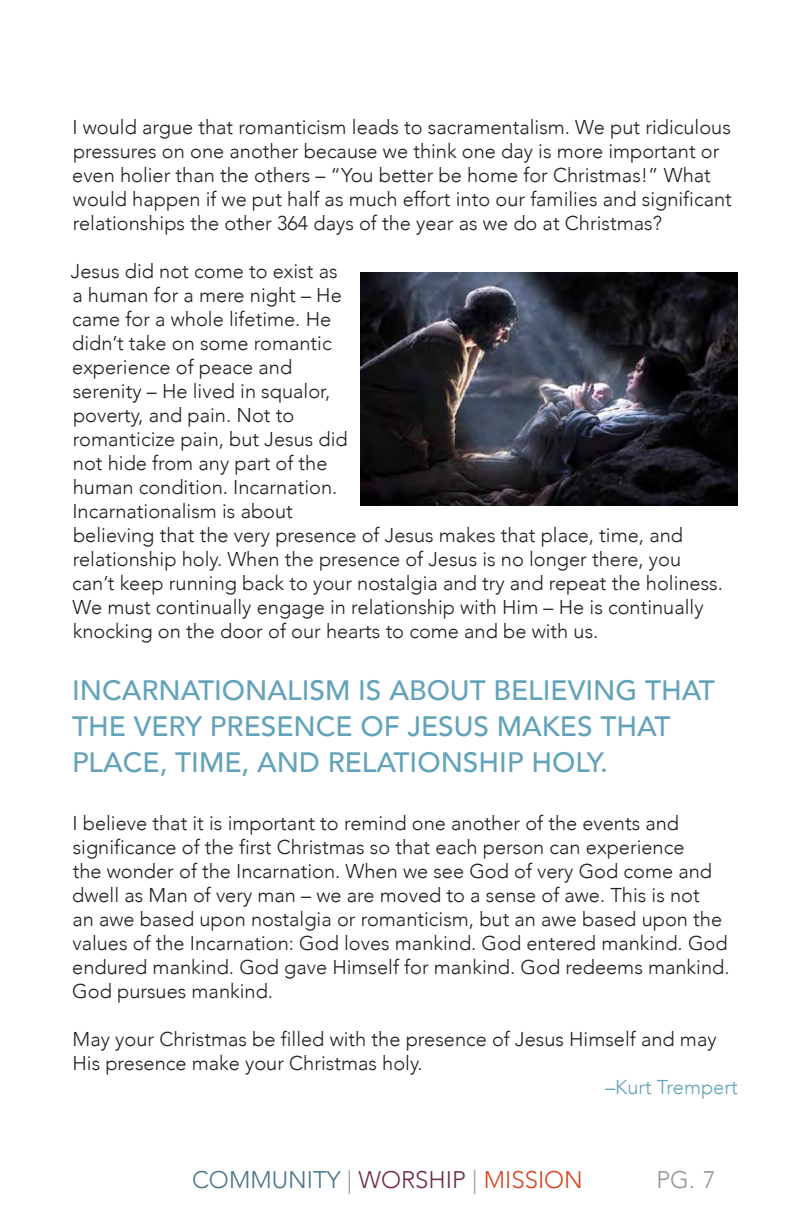
<style>
.page{position:relative;width:792px;height:1224px;background:#fff}
.page>*{position:absolute;margin:0;border:0;box-sizing:border-box;transform-origin:0 0}
.Body_Text{font:500 28px/36px "Avenir";color:#63a3b9}
.t1{font:300 24px "Avenir";color:#49748a}
.t2{font:300 24px "Avenir";color:#939598}
.Body_Text-2{font:300 20px/24px "Avenir";color:#231f20}
.Body_Text-3{font:300 20px "Avenir";color:#63a3b9}
.s1{color:#939598}
.s2{color:#712d3e}
.s3{color:#d8441c}
</style>
<div class="page">
<img style="left:360px;top:272px;width:378px;height:234px">
<p class="Body_Text-2" style="left:72px;top:115px;width:661px">I would argue that romanticism leads to sacramentalism. We put ridiculous pressures on one another because we think one day is more important or even holier than the others – “You better be home for Christmas!” What would happen if we put half as much effort into our families and significant relationships the other 364 days of the year as we do at Christmas?</p>
<p class="Body_Text-2" style="left:71px;top:259px;width:279px">Jesus did not come to exist as a human for a mere night – He came for a whole lifetime. He didn’t take on some romantic experience of peace and serenity – He lived in squalor, poverty, and pain. Not to romanticize pain, but Jesus did not hide from any part of the human condition. Incarnation.</p>
<p class="Body_Text-2" style="left:72px;top:499px;width:652px">Incarnationalism is about<br>believing that the very presence of Jesus makes that place, time, and relationship holy. When the presence of Jesus is no longer there, you can’t keep running back to your nostalgia and try and repeat the holiness.<br>We must continually engage in relationship with Him – He is continually knocking on the door of our hearts to come and be with us.</p>
<p class="Body_Text" style="left:72px;top:671px;width:645px">INCARNATIONALISM IS ABOUT BELIEVING THAT<br>THE VERY PRESENCE OF JESUS MAKES THAT<br>PLACE, TIME, AND RELATIONSHIP HOLY.</p>
<p class="Body_Text-2" style="left:72px;top:811px;width:659px">I believe that it is important to remind one another of the events and significance of the first Christmas so that each person can experience<br>the wonder of the Incarnation. When we see God of very God come and dwell as Man of very man – we are moved to a sense of awe. This is not<br>an awe based upon nostalgia or romanticism, but an awe based upon the values of the Incarnation: God loves mankind. God entered mankind. God endured mankind. God gave Himself for mankind. God redeems mankind.<br>God pursues mankind.</p>
<p class="Body_Text-2" style="left:72px;top:1027px;width:646px">May your Christmas be filled with the presence of Jesus Himself and may<br>His presence make your Christmas holy.</p>
<p class="Body_Text-3" style="left:605px;top:1075px;width:134px">–Kurt Trempert</p>
<p class="t1" style="left:192px;top:1166px;width:392px">COMMUNITY <span class="s1">|</span> <span class="s2">WORSHIP</span> <span class="s1">|</span> <span class="s3">MISSION</span></p>
<p class="t2" style="left:656px;top:1166px;width:61px">PG. 7</p>
</div>
